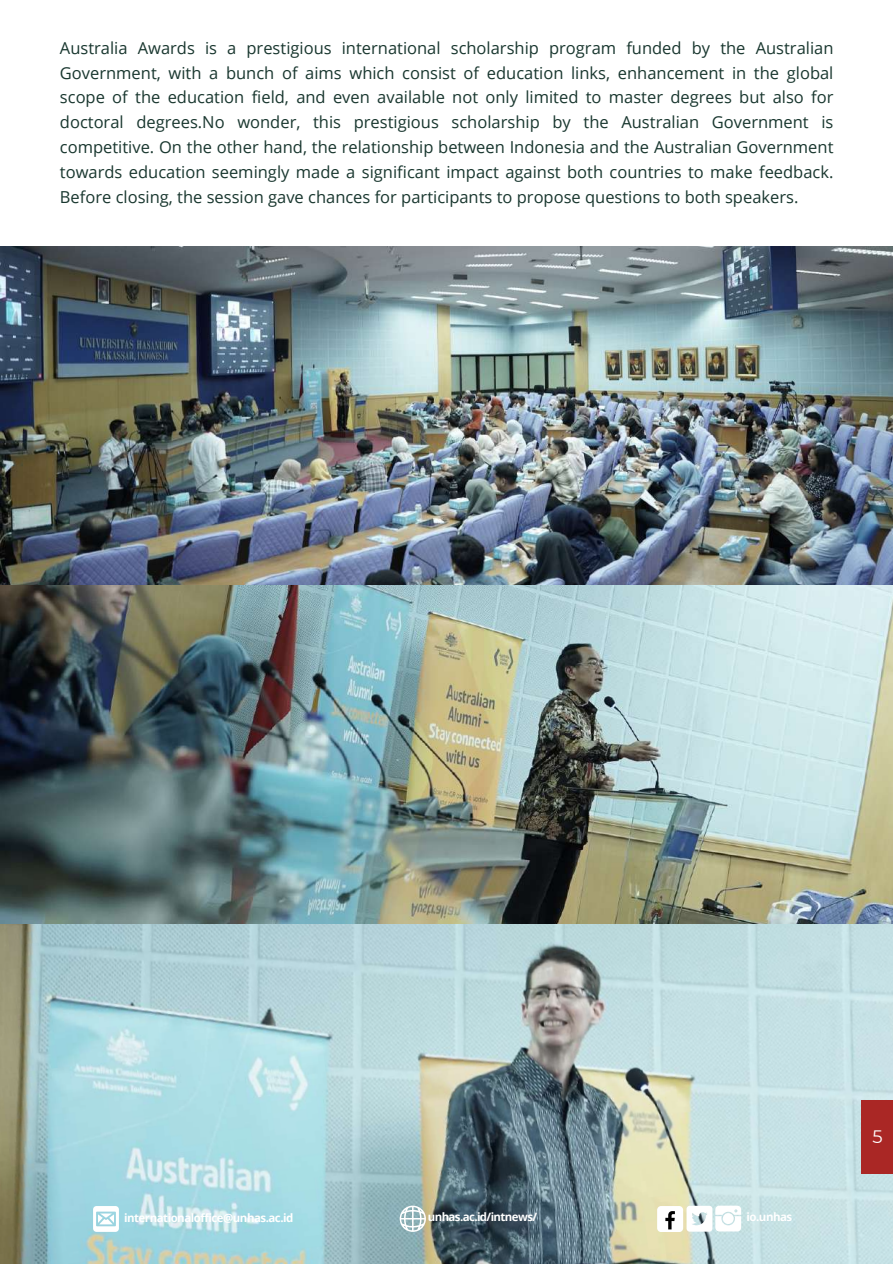
<style>
.page{position:relative;width:893px;height:1264px;background:#fff}
.page>*{position:absolute;margin:0;border:0;box-sizing:border-box;transform-origin:0 0}
.t1{font:18px "Montserrat";color:#fff}
.t2{font:16.5px/24.8px "Open Sans";color:#19372f;text-align:justify}
.t3{font:700 11.55px "Open Sans";letter-spacing:-.045em;color:#fff}
</style>
<div class="page">
<img style="left:0;top:247px;width:892px;height:1016px">
<div style="left:657px;top:1205px;width:26px;height:26px;background:#fff;border-radius:4px"></div>
<svg style="left:665px;top:1211px;width:9px;height:18px"></svg>
<svg style="left:686px;top:1205px;width:55px;height:26px"></svg>
<svg style="left:399px;top:1205px;width:26px;height:26px"></svg>
<svg style="left:93px;top:1205px;width:26px;height:26px"></svg>
<div style="left:861px;top:1100px;width:31px;height:74px;background:#aa2725"></div>
<p class="t2" style="left:60px;top:35px;width:775px">Australia Awards is a prestigious international scholarship program funded by the Australian Government, with a bunch of aims which consist of education links, enhancement in the global scope of the education field, and even available not only limited to master degrees but also for doctoral degrees.No wonder, this prestigious scholarship by the Australian Government is competitive. On the other hand, the relationship between Indonesia and the Australian Government towards education seemingly made a significant impact against both countries to make feedback.<br>Before closing, the session gave chances for participants to propose questions to both speakers.</p>
<p class="t3" style="left:124px;top:1209px;width:171px">internationaloffice@unhas.ac.id</p>
<p class="t3" style="left:428px;top:1208px;width:111px">unhas.ac.id/intnews/</p>
<p class="t3" style="left:746px;top:1208px;width:47px">io.unhas</p>
<p class="t1" style="left:872px;top:1125px;width:12px">5</p>
</div>
